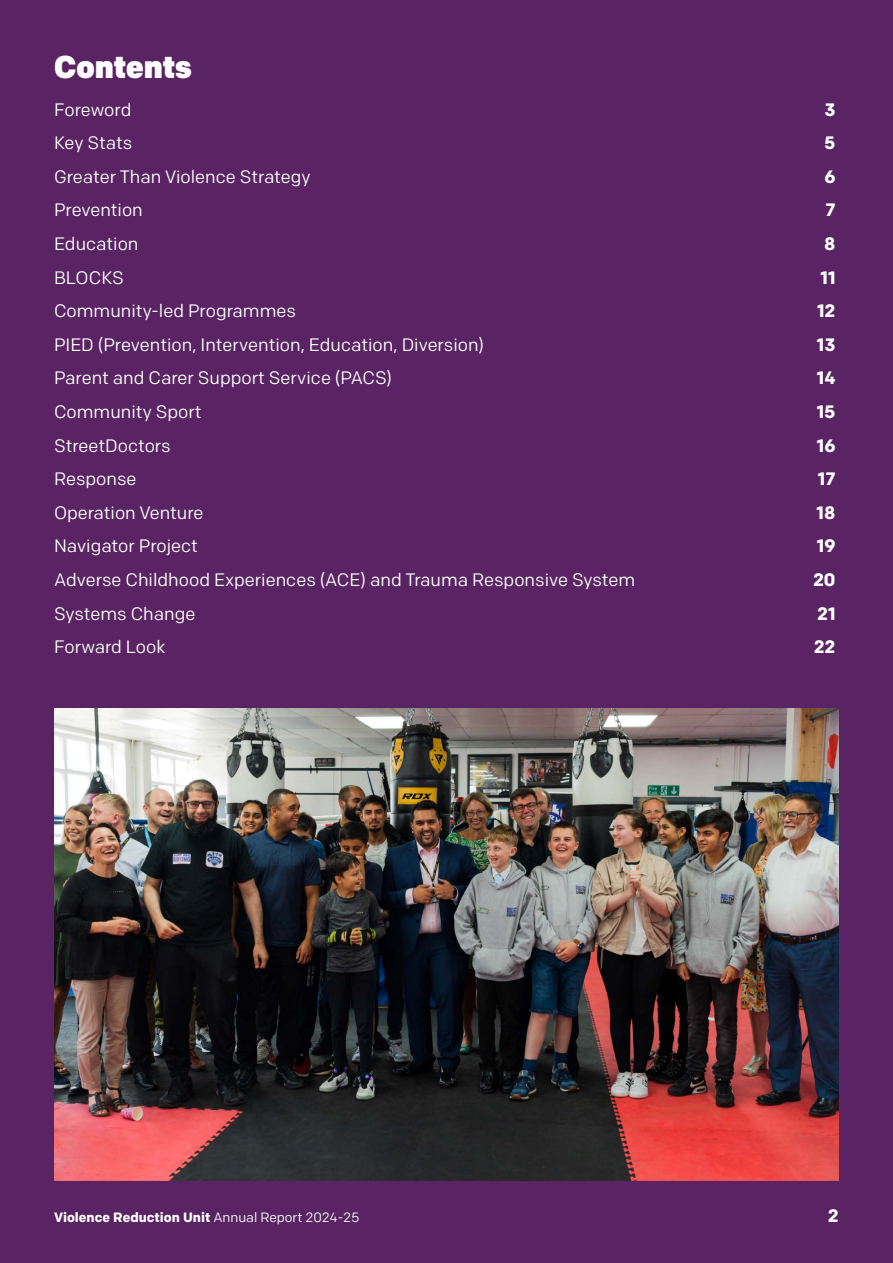
<style>
.page{position:relative;width:893px;height:1263px;background:#5a2363}
.page>*{position:absolute;margin:0;border:0;box-sizing:border-box;transform-origin:0 0}
.H2{font:900 31.5px "Colfax";color:#fff}
.BODY_TEXT{font:18px "Colfax";color:#fff}
.BODY_TEXT-2{font:700 18px "Colfax";color:#fff}
.t1{font:700 13.5px "Colfax";color:#fff}
.s1{font-weight:400}
</style>
<div class="page">
<img style="left:54px;top:708px;width:785px;height:473px">
<h1 class="H2" style="left:54px;top:47px;width:139px">Contents</h1>
<p class="BODY_TEXT" style="left:54px;top:98px;width:79px">Foreword</p>
<p class="BODY_TEXT-2" style="left:824px;top:98px;width:13px">3</p>
<p class="BODY_TEXT" style="left:54px;top:132px;width:80px">Key Stats</p>
<p class="BODY_TEXT-2" style="left:824px;top:132px;width:13px">5</p>
<p class="BODY_TEXT" style="left:54px;top:165px;width:258px">Greater Than Violence Strategy</p>
<p class="BODY_TEXT-2" style="left:824px;top:165px;width:13px">6</p>
<p class="BODY_TEXT" style="left:54px;top:199px;width:90px">Prevention</p>
<p class="BODY_TEXT-2" style="left:825px;top:199px;width:12px">7</p>
<p class="BODY_TEXT" style="left:54px;top:233px;width:86px">Education</p>
<p class="BODY_TEXT-2" style="left:824px;top:233px;width:13px">8</p>
<p class="BODY_TEXT" style="left:54px;top:266px;width:71px">BLOCKS</p>
<p class="BODY_TEXT-2" style="left:820px;top:266px;width:17px">11</p>
<p class="BODY_TEXT" style="left:54px;top:300px;width:243px">Community-led Programmes</p>
<p class="BODY_TEXT-2" style="left:817px;top:300px;width:20px">12</p>
<p class="BODY_TEXT" style="left:54px;top:333px;width:432px">PIED (Prevention, Intervention, Education, Diversion)</p>
<p class="BODY_TEXT-2" style="left:817px;top:333px;width:20px">13</p>
<p class="BODY_TEXT" style="left:54px;top:367px;width:339px">Parent and Carer Support Service (PACS)</p>
<p class="BODY_TEXT-2" style="left:817px;top:367px;width:20px">14</p>
<p class="BODY_TEXT" style="left:54px;top:401px;width:149px">Community Sport</p>
<p class="BODY_TEXT-2" style="left:817px;top:401px;width:20px">15</p>
<p class="BODY_TEXT" style="left:54px;top:434px;width:118px">StreetDoctors</p>
<p class="BODY_TEXT-2" style="left:817px;top:434px;width:20px">16</p>
<p class="BODY_TEXT" style="left:54px;top:468px;width:84px">Response</p>
<p class="BODY_TEXT-2" style="left:818px;top:468px;width:19px">17</p>
<p class="BODY_TEXT" style="left:54px;top:501px;width:151px">Operation Venture</p>
<p class="BODY_TEXT-2" style="left:817px;top:501px;width:20px">18</p>
<p class="BODY_TEXT" style="left:54px;top:535px;width:145px">Navigator Project</p>
<p class="BODY_TEXT-2" style="left:817px;top:535px;width:20px">19</p>
<p class="BODY_TEXT" style="left:54px;top:569px;width:583px">Adverse Childhood Experiences (ACE) and Trauma Responsive System</p>
<p class="BODY_TEXT-2" style="left:813px;top:569px;width:24px">20</p>
<p class="BODY_TEXT" style="left:54px;top:602px;width:143px">Systems Change</p>
<p class="BODY_TEXT-2" style="left:817px;top:602px;width:20px">21</p>
<p class="BODY_TEXT" style="left:54px;top:636px;width:113px">Forward Look</p>
<p class="BODY_TEXT-2" style="left:814px;top:636px;width:23px">22</p>
<p class="t1" style="left:54px;top:1209px;width:307px">Violence Reduction Unit <span class="s1">Annual Report 2024-25</span></p>
<p class="BODY_TEXT-2" style="left:828px;top:1205px;width:12px">2</p>
</div>
